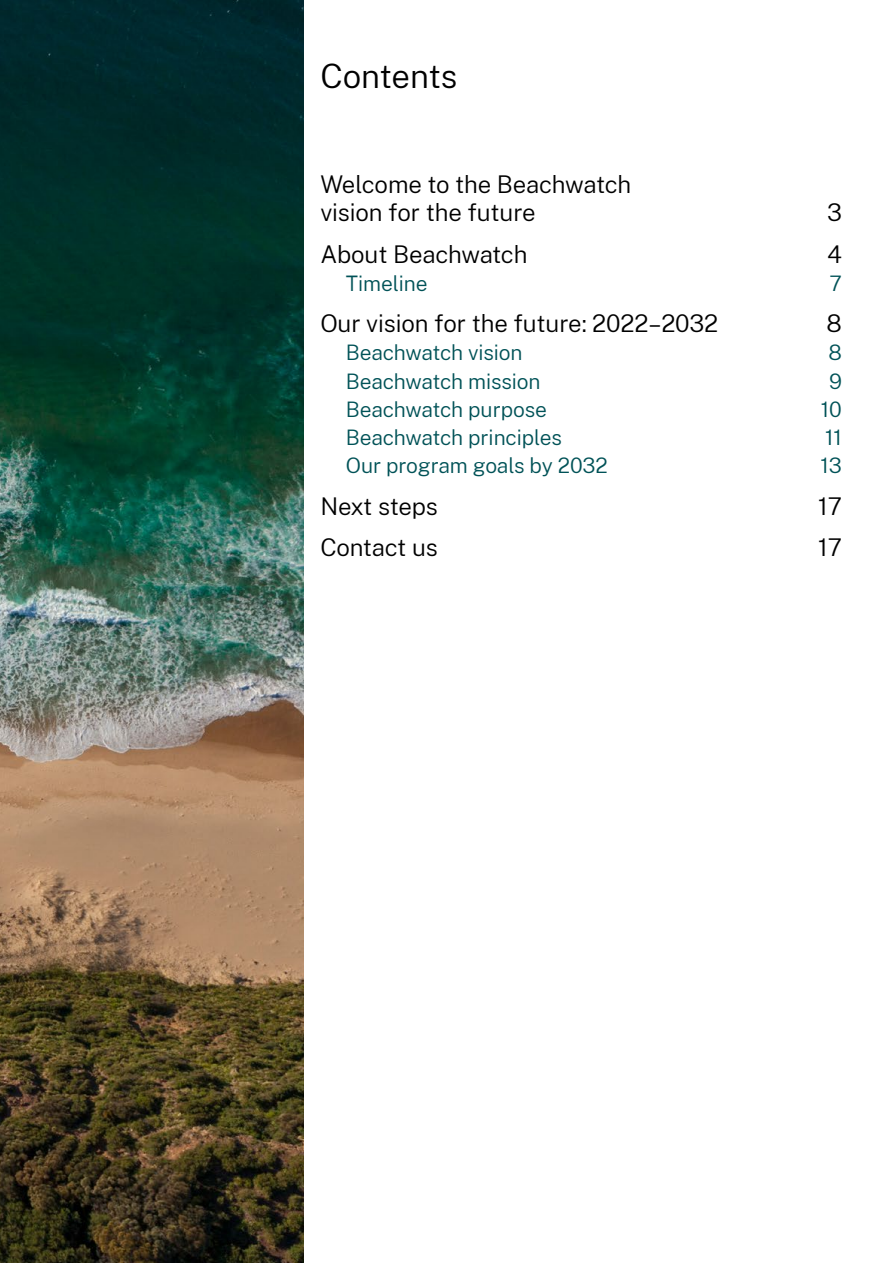
<style>
.page{position:relative;width:893px;height:1263px;background:#fff}
.page>*{position:absolute;margin:0;border:0;box-sizing:border-box;transform-origin:0 0}
.Heading_1__H1{font:300 33px "Public Sans";color:#000}
.TOContents_1{font:300 24px/28.5px "Public Sans";letter-spacing:-.005em;color:#000}
.TOContents_2_new{font:300 21px "Public Sans";letter-spacing:-.005em;color:#005257}
</style>
<div class="page">
<img style="left:0;top:0;width:303px;height:1263px">
<h1 class="Heading_1__H1" style="left:320px;top:53px;width:139px">Contents</h1>
<p class="TOContents_1" style="left:320px;top:169px;width:312px">Welcome to the Beachwatch vision for the future</p>
<p class="TOContents_1" style="left:827px;top:197px;width:16px">3</p>
<p class="TOContents_1" style="left:320px;top:239px;width:209px">About Beachwatch</p>
<p class="TOContents_1" style="left:827px;top:239px;width:16px">4</p>
<p class="TOContents_2_new" style="left:346px;top:269px;width:83px">Timeline</p>
<p class="TOContents_2_new" style="left:829px;top:269px;width:14px">7</p>
<p class="TOContents_1" style="left:320px;top:308px;width:399px">Our vision for the future: 2022–2032</p>
<p class="TOContents_1" style="left:826px;top:308px;width:17px">8</p>
<p class="TOContents_2_new" style="left:346px;top:338px;width:178px">Beachwatch vision</p>
<p class="TOContents_2_new" style="left:828px;top:338px;width:15px">8</p>
<p class="TOContents_2_new" style="left:346px;top:367px;width:196px">Beachwatch mission</p>
<p class="TOContents_2_new" style="left:829px;top:367px;width:14px">9</p>
<p class="TOContents_2_new" style="left:346px;top:395px;width:203px">Beachwatch purpose</p>
<p class="TOContents_2_new" style="left:821px;top:395px;width:22px">10</p>
<p class="TOContents_2_new" style="left:346px;top:423px;width:218px">Beachwatch principles</p>
<p class="TOContents_2_new" style="left:825px;top:423px;width:18px">11</p>
<p class="TOContents_2_new" style="left:346px;top:451px;width:263px">Our program goals by 2032</p>
<p class="TOContents_2_new" style="left:821px;top:451px;width:23px">13</p>
<p class="TOContents_1" style="left:320px;top:491px;width:119px">Next steps</p>
<p class="TOContents_1" style="left:818px;top:491px;width:25px">17</p>
<p class="TOContents_1" style="left:320px;top:532px;width:119px">Contact us</p>
<p class="TOContents_1" style="left:818px;top:532px;width:25px">17</p>
</div>
